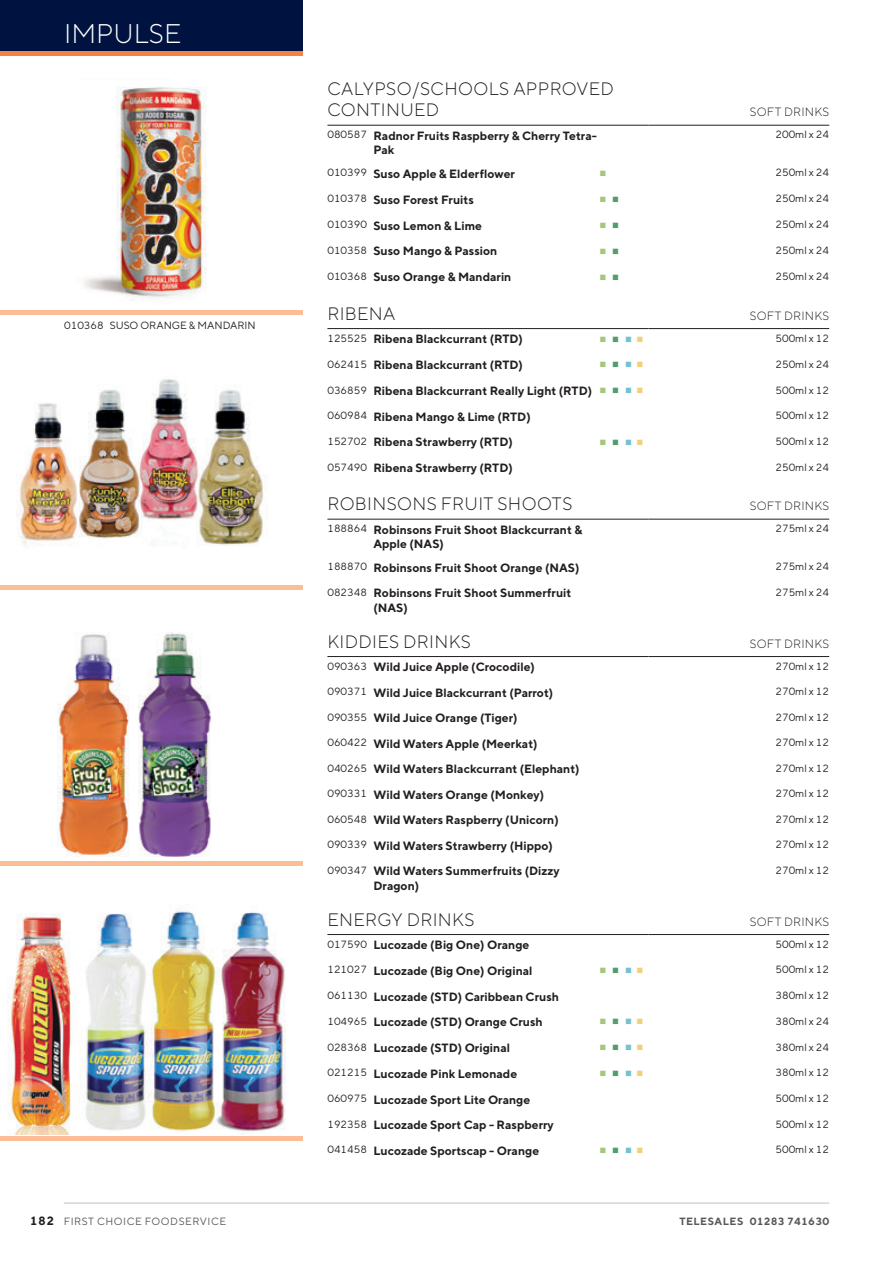
<style>
.page{position:relative;width:893px;height:1263px;background:#fff}
.page>*{position:absolute;margin:0;border:0;box-sizing:border-box;transform-origin:0 0}
.t1{font:300 27px "TT Norms";color:#fff}
.t2{font:300 18px/21.6px "TT Norms";letter-spacing:.02em;color:#231f20}
.t3{font:18px "Wingdings";color:#a3c77b}
.t4{font:700 12px/14.4px "TT Norms";color:#231f20}
.t5{font:300 12px "TT Norms";letter-spacing:.02em;color:#231f20}
.t6{font:10.5px "TT Norms";color:#231f20}
.t7{font:10.5px "TT Norms";letter-spacing:.05em;color:#57585a}
.t8{font:700 10.5px "TT Norms";letter-spacing:.02em;color:#57585a}
.s1{font-weight:400;font-size:10.5px}
.s2{color:#529d6b}
.s3{color:#74c2d0}
.s4{color:#f2d078}
.s5{color:#a3c77b}
.s6{font-weight:700;font-size:12px;color:#231f20}
</style>
<div class="page">
<img style="left:7px;top:904px;width:279px;height:230px">
<img style="left:58px;top:632px;width:153px;height:224px">
<img style="left:17px;top:379px;width:249px;height:167px">
<img style="left:84px;top:87px;width:123px;height:212px">
<div style="left:0;top:0;width:302px;height:51px;background:#001340"></div>
<div style="left:0;top:310px;width:302px;height:5px;background:#fabd96"></div>
<hr style="left:0;top:586px;width:302px;height:4px;background:#fabd96">
<hr style="left:0;top:861px;width:302px;height:4px;background:#fabd96">
<div style="left:0;top:1136px;width:302px;height:5px;background:#fabd96"></div>
<hr style="left:0;top:51px;width:302px;height:4px;background:#f58345">
<hr style="left:327px;top:125px;width:321px;height:1px;background:#231f20">
<hr style="left:648px;top:125px;width:181px;height:1px;background:#231f20">
<hr style="left:327px;top:328px;width:321px;height:1px;background:#231f20">
<hr style="left:648px;top:328px;width:181px;height:1px;background:#231f20">
<hr style="left:327px;top:519px;width:321px;height:1px;background:#231f20">
<hr style="left:648px;top:519px;width:181px;height:1px;background:#231f20">
<hr style="left:327px;top:656px;width:321px;height:1px;background:#231f20">
<hr style="left:648px;top:656px;width:181px;height:1px;background:#231f20">
<hr style="left:327px;top:934px;width:321px;height:1px;background:#231f20">
<hr style="left:648px;top:934px;width:181px;height:1px;background:#231f20">
<hr style="left:64px;top:1203px;width:765px;height:1px;background:#bcbdc0">
<h1 class="t1" style="left:64px;top:16px;width:118px">IMPULSE</h1>
<p class="t6" style="left:64px;top:319px;width:193px">010368 SUSO ORANGE &amp; MANDARIN</p>
<h2 class="t2" style="left:327px;top:77px;width:288px">CALYPSO/SCHOOLS APPROVED<br>CONTINUED</h2>
<p class="t5" style="left:750px;top:105px;width:81px">SOFT DRINKS</p>
<p class="t4" style="left:373px;top:128px;width:225px;text-indent:-46px"><span class="s1">080587</span> Radnor Fruits Raspberry &amp; Cherry Tetra-<br>Pak</p>
<p class="t6" style="left:775px;top:128px;width:55px">200ml x 24</p>
<p class="t4" style="left:327px;top:166px;width:189px"><span class="s1">010399</span> Suso Apple &amp; Elderflower</p>
<h2 class="t3" style="left:599px;top:164px;width:10px">▪</h2>
<p class="t6" style="left:775px;top:166px;width:55px">250ml x 24</p>
<p class="t4" style="left:327px;top:192px;width:148px"><span class="s1">010378</span> Suso Forest Fruits</p>
<p class="t6" style="left:775px;top:192px;width:55px">250ml x 24</p>
<p class="t4" style="left:327px;top:218px;width:156px"><span class="s1">010390</span> Suso Lemon &amp; Lime</p>
<p class="t6" style="left:775px;top:218px;width:55px">250ml x 24</p>
<p class="t4" style="left:327px;top:244px;width:171px"><span class="s1">010358</span> Suso Mango &amp; Passion</p>
<p class="t6" style="left:775px;top:244px;width:55px">250ml x 24</p>
<p class="t4" style="left:327px;top:270px;width:186px"><span class="s1">010368</span> Suso Orange &amp; Mandarin</p>
<p class="t6" style="left:775px;top:270px;width:55px">250ml x 24</p>
<h2 class="t2" style="left:327px;top:302px;width:69px">RIBENA</h2>
<p class="t5" style="left:750px;top:308px;width:81px">SOFT DRINKS</p>
<p class="t4" style="left:327px;top:331px;width:197px"><span class="s1">125525</span> Ribena Blackcurrant (RTD)</p>
<h2 class="t3" style="left:599px;top:329px;width:47px">▪<span class="s2">▪</span><span class="s3">▪</span><span class="s4">▪</span></h2>
<p class="t6" style="left:775px;top:332px;width:55px">500ml x 12</p>
<p class="t4" style="left:327px;top:357px;width:197px"><span class="s1">062415</span> Ribena Blackcurrant (RTD)</p>
<h2 class="t3" style="left:599px;top:355px;width:47px">▪<span class="s2">▪</span><span class="s3">▪</span><span class="s4">▪</span></h2>
<p class="t6" style="left:775px;top:357px;width:55px">250ml x 24</p>
<p class="t4" style="left:327px;top:383px;width:318px"><span class="s1">036859</span> Ribena Blackcurrant Really Light (RTD) <span class="s5">▪</span> <span class="s2">▪</span> <span class="s3">▪</span> <span class="s4">▪</span></p>
<p class="t6" style="left:775px;top:383px;width:55px">500ml x 12</p>
<p class="t4" style="left:327px;top:409px;width:205px"><span class="s1">060984</span> Ribena Mango &amp; Lime (RTD)</p>
<p class="t6" style="left:775px;top:409px;width:55px">500ml x 12</p>
<p class="t4" style="left:327px;top:435px;width:187px"><span class="s1">152702</span> Ribena Strawberry (RTD)</p>
<h2 class="t3" style="left:599px;top:432px;width:47px">▪<span class="s2">▪</span><span class="s3">▪</span><span class="s4">▪</span></h2>
<p class="t6" style="left:775px;top:435px;width:55px">500ml x 12</p>
<p class="t4" style="left:327px;top:460px;width:187px"><span class="s1">057490</span> Ribena Strawberry (RTD)</p>
<p class="t6" style="left:775px;top:461px;width:55px">250ml x 24</p>
<h2 class="t2" style="left:327px;top:493px;width:246px">ROBINSONS FRUIT SHOOTS</h2>
<p class="t5" style="left:750px;top:499px;width:81px">SOFT DRINKS</p>
<p class="t4" style="left:373px;top:522px;width:210px;text-indent:-46px"><span class="s1">188864</span> Robinsons Fruit Shoot Blackcurrant &amp;<br>Apple (NAS)</p>
<p class="t6" style="left:775px;top:522px;width:55px">275ml x 24</p>
<p class="t4" style="left:327px;top:560px;width:253px"><span class="s1">188870</span> Robinsons Fruit Shoot Orange (NAS)</p>
<p class="t6" style="left:775px;top:560px;width:55px">275ml x 24</p>
<p class="t4" style="left:373px;top:585px;width:199px;text-indent:-46px"><span class="s1">082348</span> Robinsons Fruit Shoot Summerfruit (NAS)</p>
<p class="t6" style="left:775px;top:586px;width:55px">275ml x 24</p>
<h2 class="t2" style="left:327px;top:630px;width:145px">KIDDIES DRINKS</h2>
<p class="t5" style="left:750px;top:636px;width:81px">SOFT DRINKS</p>
<p class="t4" style="left:327px;top:659px;width:209px"><span class="s1">090363</span> Wild Juice Apple (Crocodile)</p>
<p class="t6" style="left:775px;top:660px;width:55px">270ml x 12</p>
<p class="t4" style="left:327px;top:685px;width:227px"><span class="s1">090371</span> Wild Juice Blackcurrant (Parrot)</p>
<p class="t6" style="left:775px;top:685px;width:55px">270ml x 12</p>
<p class="t4" style="left:327px;top:710px;width:192px"><span class="s1">090355</span> Wild Juice Orange (Tiger)</p>
<p class="t6" style="left:775px;top:711px;width:55px">270ml x 12</p>
<p class="t4" style="left:327px;top:736px;width:212px"><span class="s1">060422</span> Wild Waters Apple (Meerkat)</p>
<p class="t6" style="left:775px;top:736px;width:55px">270ml x 12</p>
<p class="t4" style="left:327px;top:761px;width:254px"><span class="s1">040265</span> Wild Waters Blackcurrant (Elephant)</p>
<p class="t6" style="left:775px;top:762px;width:55px">270ml x 12</p>
<p class="t4" style="left:327px;top:787px;width:218px"><span class="s1">090331</span> Wild Waters Orange (Monkey)</p>
<p class="t6" style="left:775px;top:787px;width:55px">270ml x 12</p>
<p class="t4" style="left:327px;top:812px;width:233px"><span class="s1">060548</span> Wild Waters Raspberry (Unicorn)</p>
<p class="t6" style="left:775px;top:813px;width:55px">270ml x 12</p>
<p class="t4" style="left:327px;top:838px;width:227px"><span class="s1">090339</span> Wild Waters Strawberry (Hippo)</p>
<p class="t6" style="left:775px;top:838px;width:55px">270ml x 12</p>
<p class="t4" style="left:373px;top:863px;width:188px;text-indent:-46px"><span class="s1">090347</span> Wild Waters Summerfruits (Dizzy<br>Dragon)</p>
<p class="t6" style="left:775px;top:864px;width:55px">270ml x 12</p>
<h2 class="t2" style="left:327px;top:908px;width:149px">ENERGY DRINKS</h2>
<p class="t5" style="left:750px;top:914px;width:81px">SOFT DRINKS</p>
<p class="t4" style="left:327px;top:937px;width:204px"><span class="s1">017590</span> Lucozade (Big One) Orange</p>
<p class="t6" style="left:775px;top:937px;width:55px">500ml x 12</p>
<p class="t4" style="left:327px;top:963px;width:207px"><span class="s1">121027</span> Lucozade (Big One) Original</p>
<h2 class="t3" style="left:599px;top:961px;width:47px">▪<span class="s2">▪</span><span class="s3">▪</span><span class="s4">▪</span></h2>
<p class="t6" style="left:775px;top:963px;width:55px">500ml x 12</p>
<p class="t4" style="left:327px;top:989px;width:233px"><span class="s1">061130</span> Lucozade (STD) Caribbean Crush</p>
<p class="t6" style="left:775px;top:989px;width:55px">380ml x 12</p>
<p class="t4" style="left:327px;top:1014px;width:217px"><span class="s1">104965</span> Lucozade (STD) Orange Crush</p>
<h2 class="t3" style="left:599px;top:1012px;width:47px">▪<span class="s2">▪</span><span class="s3">▪</span><span class="s4">▪</span></h2>
<p class="t6" style="left:775px;top:1014px;width:55px">380ml x 24</p>
<p class="t4" style="left:327px;top:1040px;width:184px"><span class="s1">028368</span> Lucozade (STD) Original</p>
<h2 class="t3" style="left:599px;top:1038px;width:47px">▪<span class="s2">▪</span><span class="s3">▪</span><span class="s4">▪</span></h2>
<p class="t6" style="left:775px;top:1040px;width:55px">380ml x 24</p>
<p class="t4" style="left:327px;top:1066px;width:191px"><span class="s1">021215</span> Lucozade Pink Lemonade</p>
<h2 class="t3" style="left:599px;top:1064px;width:47px">▪<span class="s2">▪</span><span class="s3">▪</span><span class="s4">▪</span></h2>
<p class="t6" style="left:775px;top:1066px;width:55px">380ml x 12</p>
<p class="t4" style="left:327px;top:1092px;width:204px"><span class="s1">060975</span> Lucozade Sport Lite Orange</p>
<p class="t6" style="left:775px;top:1092px;width:55px">500ml x 12</p>
<p class="t4" style="left:327px;top:1117px;width:228px"><span class="s1">192358</span> Lucozade Sport Cap - Raspberry</p>
<p class="t6" style="left:775px;top:1117px;width:55px">500ml x 12</p>
<p class="t4" style="left:327px;top:1143px;width:213px"><span class="s1">041458</span> Lucozade Sportscap - Orange</p>
<h2 class="t3" style="left:599px;top:1141px;width:47px">▪<span class="s2">▪</span><span class="s3">▪</span><span class="s4">▪</span></h2>
<p class="t6" style="left:775px;top:1143px;width:55px">500ml x 12</p>
<p class="t7" style="left:30px;top:1214px;width:198px"><span class="s6">182</span> FIRST CHOICE FOODSERVICE</p>
<p class="t8" style="left:679px;top:1214px;width:151px">TELESALES 01283 741630</p>
</div>
